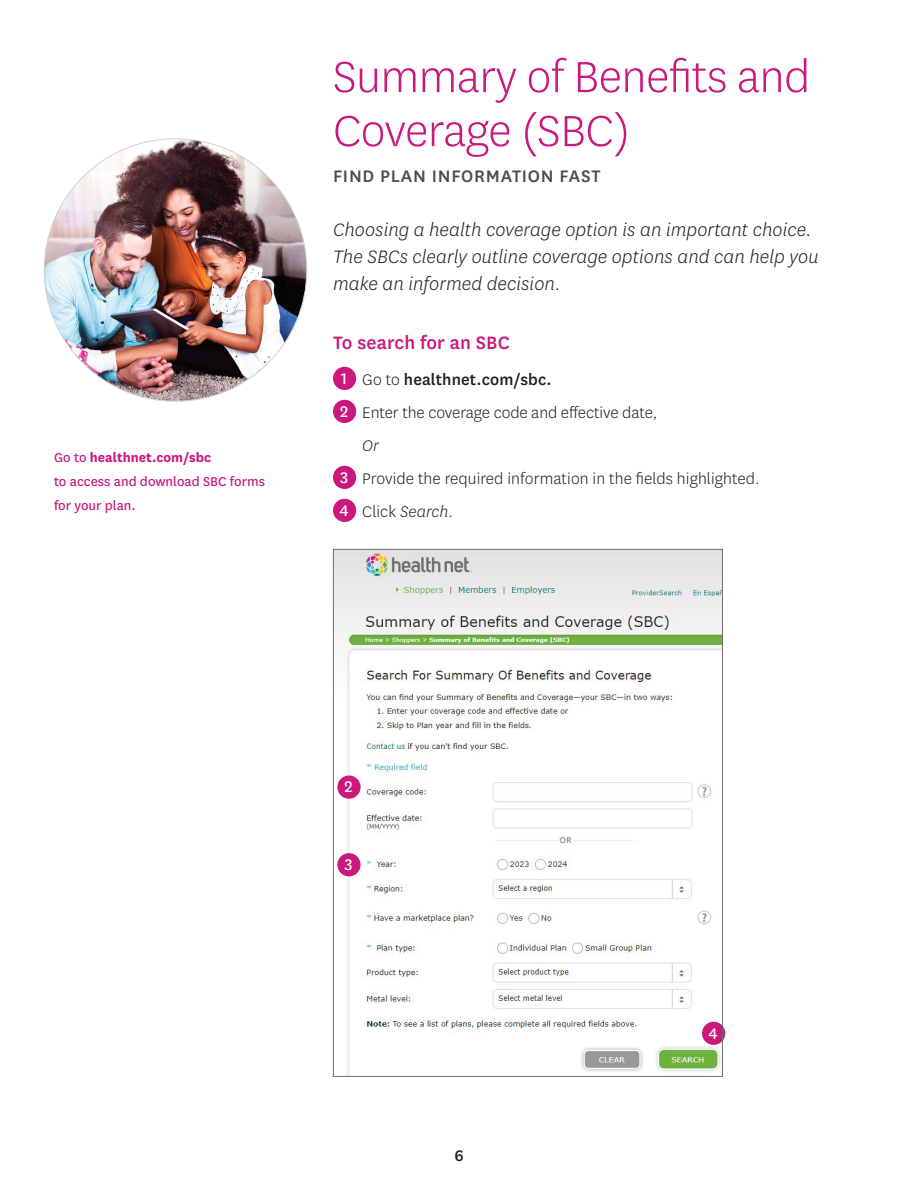
<style>
.page{position:relative;width:918px;height:1188px;background:#fff}
.page>*{position:absolute;margin:0;border:0;box-sizing:border-box;transform-origin:0 0}
.t1{font:300 51px/54px "Centene Sans";letter-spacing:-.01em;color:#ca187d}
.t2{font:italic 300 21px/27px "Centene Sans";letter-spacing:.005em;color:#231f20}
.t3{font:500 21px "Centene Sans";letter-spacing:.005em;color:#ca187d}
.t4{font:500 19.5px "Centene Sans";letter-spacing:.04em;color:#4b4c4d}
.t5{font:300 18px/33px "Centene Sans";letter-spacing:.005em;color:#231f20}
.t6{font:500 18px "Centene Sans";letter-spacing:.005em;color:#231f20}
.t7{font:18px "Centene Sans";color:#fff}
.t8{font:15px/24px "Centene Sans";color:#ca187d}
.s1{font-weight:700}
.s2{font-weight:400;color:#fff}
.s3{font-weight:300}
.s4{font-style:italic}
</style>
<div class="page">
<img style="left:44px;top:139px;width:263px;height:262px;border-radius:131px">
<div style="left:333px;top:367px;width:23px;height:23px;background:#ca187d;border-radius:50%"></div>
<div style="left:333px;top:400px;width:23px;height:23px;background:#ca187d;border-radius:50%"></div>
<div style="left:333px;top:466px;width:23px;height:23px;background:#ca187d;border-radius:50%"></div>
<div style="left:333px;top:499px;width:23px;height:23px;background:#ca187d;border-radius:50%"></div>
<img style="left:335px;top:551px;width:386px;height:524px">
<div style="left:337px;top:776px;width:24px;height:23px;background:#ca187d;border-radius:50%"></div>
<div style="left:337px;top:853px;width:24px;height:23px;background:#ca187d;border-radius:50%"></div>
<div style="left:702px;top:1022px;width:23px;height:23px;background:#ca187d;border-radius:50%"></div>
<p class="t8" style="left:54px;top:444px;width:213px">Go to <span class="s1">healthnet.com/sbc<br></span>to access and download SBC forms for your plan.</p>
<h3 class="t1" style="left:333px;top:48px;width:479px">Summary of Benefits and<br>Coverage (SBC)</h3>
<p class="t4" style="left:333px;top:162px;width:269px">FIND PLAN INFORMATION FAST</p>
<p class="t2" style="left:333px;top:215px;width:487px">Choosing a health coverage option is an important choice.<br>The SBCs clearly outline coverage options and can help you make an informed decision.</p>
<h4 class="t3" style="left:333px;top:328px;width:178px">To search for an SBC</h4>
<p class="t6" style="left:341px;top:367px;width:212px"><span class="s2">1</span> <span class="s3">Go to</span> healthnet.com/sbc.</p>
<p class="t5" style="left:362px;top:395px;width:297px;text-indent:-22px"><span class="s2">2</span> Enter the coverage code and effective date,<br><span class="s4">Or</span></p>
<p class="t5" style="left:340px;top:461px;width:421px"><span class="s2">3</span> Provide the required information in the fields highlighted.</p>
<p class="t7" style="left:340px;top:498px;width:11px">4</p>
<p class="t5" style="left:362px;top:494px;width:92px">Click <span class="s4">Search</span>.</p>
<p class="t7" style="left:345px;top:775px;width:10px">2</p>
<p class="t7" style="left:345px;top:853px;width:10px">3</p>
<p class="t6" style="left:454px;top:1143px;width:11px">6</p>
<p class="t7" style="left:709px;top:1021px;width:11px">4</p>
</div>
